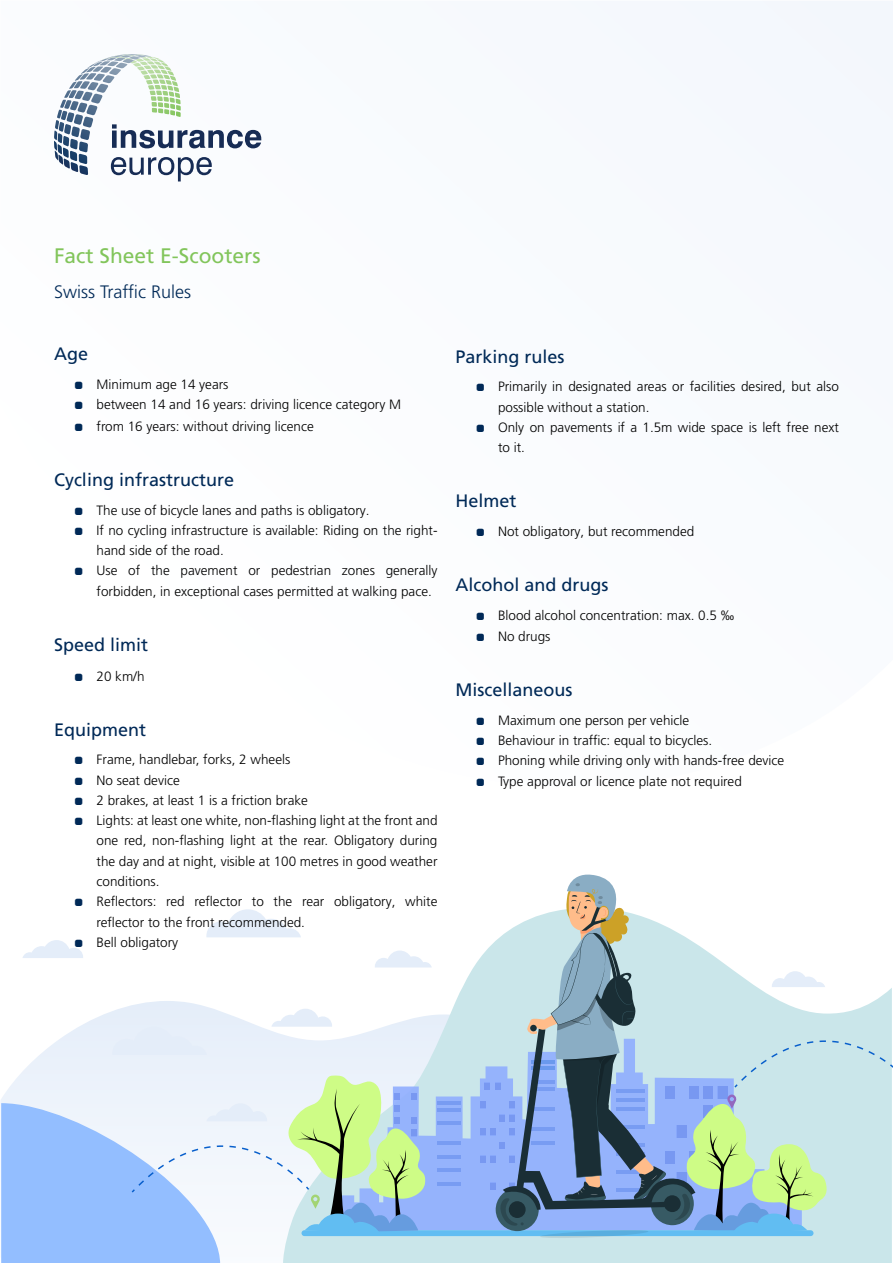
<style>
.page{position:relative;width:893px;height:1263px;background:#fff}
.page>*{position:absolute;margin:0;border:0;box-sizing:border-box;transform-origin:0 0}
.t1{font:21px "Frutiger LT Pro";color:#82c55b}
.t2{font:18px "Frutiger LT Pro";color:#002957}
.t3{font:300 18px "Frutiger LT Pro";color:#002957}
.t4{font:300 13.5px/20.2px "Frutiger LT Pro";color:#000}
.s1{color:#002957}
</style>
<div class="page">
<svg style="left:0;top:1001px;width:283px;height:103px"></svg>
<svg style="left:283px;top:937px;width:609px;height:326px"></svg>
<svg style="left:375px;top:950px;width:57px;height:17px"></svg>
<svg style="left:339px;top:1020px;width:141px;height:210px;background:#c0d6f6"></svg>
<hr style="left:438px;top:1101px;width:23px;height:3px;background:#085fcc">
<hr style="left:438px;top:1108px;width:23px;height:3px;background:#085fcc">
<hr style="left:438px;top:1121px;width:23px;height:4px;background:#789cf2">
<hr style="left:438px;top:1142px;width:23px;height:3px;background:#085fcc">
<hr style="left:438px;top:1155px;width:23px;height:3px;background:#085fcc">
<hr style="left:438px;top:1169px;width:23px;height:3px;background:#085fcc">
<hr style="left:438px;top:1182px;width:23px;height:3px;background:#085fcc">
<div style="left:301px;top:1230px;width:512px;height:6px;background:#61bdf2;border-radius:3px"></div>
<div style="left:177px;top:1px;width:716px;height:196px;background:#f6f9fd"></div>
<svg style="left:206px;top:909px;width:95px;height:28px"></svg>
<svg style="left:23px;top:940px;width:60px;height:18px"></svg>
<svg style="left:271px;top:1009px;width:61px;height:18px"></svg>
<div style="left:112px;top:1027px;width:95px;height:28px;background:#e4edf9"></div>
<svg style="left:1px;top:1075px;width:425px;height:188px"></svg>
<svg style="left:480px;top:874px;width:413px;height:364px"></svg>
<svg style="left:54px;top:54px;width:207px;height:127px"></svg>
<h1 class="t1" style="left:54px;top:243px;width:208px">Fact Sheet E-Scooters</h1>
<h2 class="t3" style="left:54px;top:281px;width:139px">Swiss Traffic Rules</h2>
<h2 class="t2" style="left:54px;top:343px;width:36px">Age</h2>
<p class="t4" style="left:75px;top:374px;width:155px"><span class="s1">•</span> Minimum age 14 years</p>
<p class="t4" style="left:75px;top:395px;width:327px"><span class="s1">•</span> between 14 and 16 years: driving licence category M</p>
<p class="t4" style="left:75px;top:416px;width:240px"><span class="s1">•</span> from 16 years: without driving licence</p>
<h2 class="t2" style="left:54px;top:469px;width:182px">Cycling infrastructure</h2>
<p class="t4" style="left:75px;top:500px;width:296px"><span class="s1">•</span> The use of bicycle lanes and paths is obligatory.</p>
<p class="t4" style="left:97px;top:520px;width:342px;text-indent:-21px"><span class="s1">•</span> If no cycling infrastructure is available: Riding on the right&shy;hand side of the road.</p>
<p class="t4" style="left:97px;top:561px;width:342px;text-indent:-21px"><span class="s1">•</span> Use of the pavement or pedestrian zones generally forbidden, in exceptional cases permitted at walking pace.</p>
<h2 class="t2" style="left:54px;top:634px;width:96px">Speed limit</h2>
<p class="t4" style="left:75px;top:666px;width:71px"><span class="s1">•</span> 20 km/h</p>
<h2 class="t2" style="left:54px;top:719px;width:94px">Equipment</h2>
<p class="t4" style="left:75px;top:750px;width:217px"><span class="s1">•</span> Frame, handlebar, forks, 2 wheels</p>
<p class="t4" style="left:75px;top:770px;width:106px"><span class="s1">•</span> No seat device</p>
<p class="t4" style="left:75px;top:790px;width:234px"><span class="s1">•</span> 2 brakes, at least 1 is a friction brake</p>
<p class="t4" style="left:97px;top:810px;width:342px;text-align:justify;text-indent:-21px"><span class="s1">•</span> Lights: at least one white, non-flashing light at the front and one red, non-flashing light at the rear. Obligatory during the day and at night, visible at 100 metres in good weather conditions.</p>
<p class="t4" style="left:97px;top:891px;width:342px;text-indent:-21px"><span class="s1">•</span> Reflectors: red reflector to the rear obligatory, white reflector to the front recommended.</p>
<p class="t4" style="left:75px;top:932px;width:105px"><span class="s1">•</span> Bell obligatory</p>
<h2 class="t2" style="left:455px;top:346px;width:111px">Parking rules</h2>
<p class="t4" style="left:498px;top:377px;width:342px;text-indent:-21px"><span class="s1">•</span> Primarily in designated areas or facilities desired, but also possible without a station.</p>
<p class="t4" style="left:498px;top:417px;width:342px;text-indent:-21px"><span class="s1">•</span> Only on pavements if a 1.5m wide space is left free next to it.</p>
<h2 class="t2" style="left:455px;top:490px;width:63px">Helmet</h2>
<p class="t4" style="left:477px;top:521px;width:219px"><span class="s1">•</span> Not obligatory, but recommended</p>
<h2 class="t2" style="left:455px;top:574px;width:154px">Alcohol and drugs</h2>
<p class="t4" style="left:477px;top:605px;width:259px"><span class="s1">•</span> Blood alcohol concentration: max. 0.5 ‰</p>
<p class="t4" style="left:477px;top:626px;width:75px"><span class="s1">•</span> No drugs</p>
<h2 class="t2" style="left:455px;top:679px;width:119px">Miscellaneous</h2>
<p class="t4" style="left:477px;top:710px;width:214px"><span class="s1">•</span> Maximum one person per vehicle</p>
<p class="t4" style="left:477px;top:730px;width:237px"><span class="s1">•</span> Behaviour in traffic: equal to bicycles.</p>
<p class="t4" style="left:477px;top:751px;width:309px"><span class="s1">•</span> Phoning while driving only with hands-free device</p>
<p class="t4" style="left:477px;top:771px;width:267px"><span class="s1">•</span> Type approval or licence plate not required</p>
</div>
